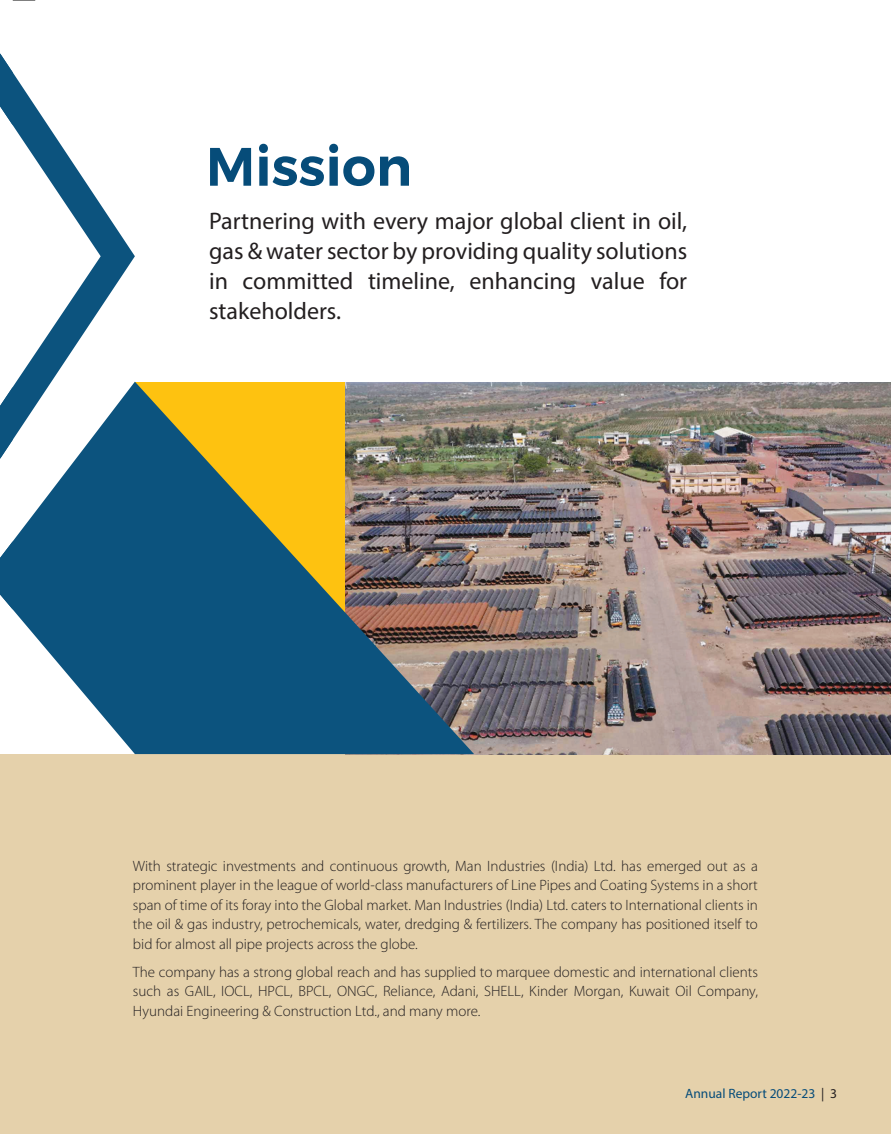
<style>
.page{position:relative;width:891px;height:1134px;background:#fff}
.page>*{position:absolute;margin:0;border:0;box-sizing:border-box;transform-origin:0 0}
.t1{font:600 54px "Montserrat";color:#064c79}
.t2{font:24px/30px "Myriad Pro";color:#231f20;text-align:justify}
.t3{font:300 15px/19.5px "Myriad Pro";color:#231f20;text-align:justify}
.t4{font:13.5px "Myriad Pro";color:#064c79}
.s1{color:#231f20}
</style>
<div class="page">
<svg style="left:13px;top:0;width:22px;height:1px"></svg>
<div style="left:0;top:754px;width:891px;height:380px;background:#e5d1ab"></div>
<img style="left:474px;top:382px;width:417px;height:372px">
<img style="left:0;top:382px;width:474px;height:372px">
<svg style="left:0;top:54px;width:135px;height:405px"></svg>
<h1 class="t1" style="left:206px;top:133px;width:208px">Mission</h1>
<h2 class="t2" style="left:209px;top:206px;width:480px">Partnering with every major global client in oil, gas &amp; water sector by providing quality solutions in committed timeline, enhancing value for stakeholders.</h2>
<p class="t3" style="left:133px;top:856px;width:627px">With strategic investments and continuous growth, Man Industries (India) Ltd. has emerged out as a prominent player in the league of world-class manufacturers of Line Pipes and Coating Systems in a short span of time of its foray into the Global market. Man Industries (India) Ltd. caters to International clients in the oil &amp; gas industry, petrochemicals, water, dredging &amp; fertilizers. The company has positioned itself to bid for almost all pipe projects across the globe.</p>
<p class="t3" style="left:133px;top:962px;width:627px">The company has a strong global reach and has supplied to marquee domestic and international clients such as GAIL, IOCL, HPCL, BPCL, ONGC, Reliance, Adani, SHELL, Kinder Morgan, Kuwait Oil Company, Hyundai Engineering &amp; Construction Ltd., and many more.</p>
<p class="t4" style="left:685px;top:1085px;width:153px">Annual Report 2022-23 <span class="s1">| 3</span></p>
</div>
